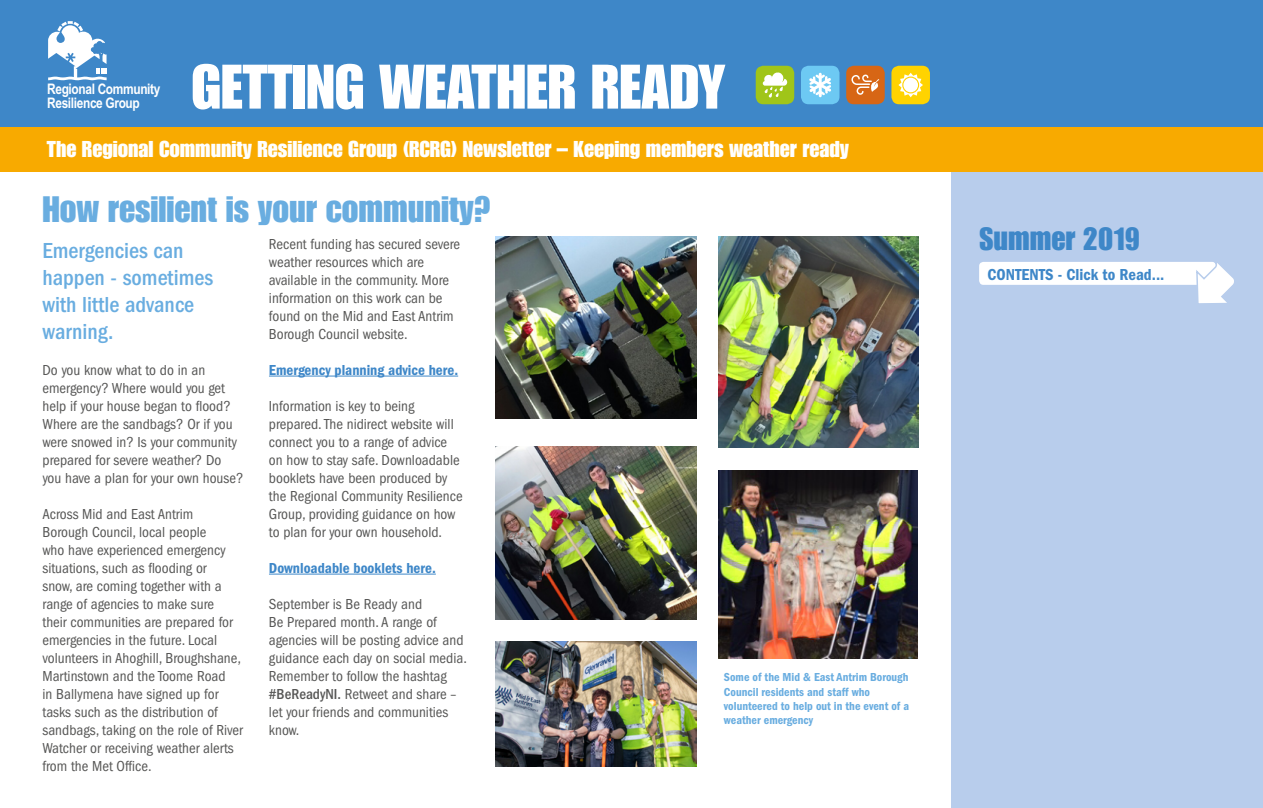
<style>
.page{position:relative;width:1263px;height:808px;background:#fff}
.page>*{position:absolute;margin:0;border:0;box-sizing:border-box;transform-origin:0 0}
.t1{font:61.5px "Impact LT Std";color:#fff}
.head_1{font:36px "Impact LT Std";color:#69ade0}
.t2{font:31.5px "Impact LT Std";color:#3e87c8}
.t3{font:22.5px "Impact LT Std";color:#fff}
.first_par{font:500 condensed 22.5px/27px "ITC Franklin Gothic Std";color:#69ade0}
.t4{font:16.5px "ITC Franklin Gothic Std Dm Cd";color:#3e87c8}
.body_1{font:condensed 15px/18px "ITC Franklin Gothic Std";color:#575756}
.body_1-2{font:15px "ITC Franklin Gothic Std Dm Cd";color:#3e87c8}
.t5{font:700 14.55px/14.1px "Arial Narrow";letter-spacing:-.025em;color:#fff}
.t6{font:12px/14.4px "ITC Franklin Gothic Std Dm Cd";color:#69ade0}
.s1{font-weight:500}
</style>
<div class="page">
<hr style="left:269px;top:376px;width:189px;height:1px;background:#3e87c8">
<hr style="left:269px;top:574px;width:167px;height:1px;background:#3e87c8">
<img style="left:719px;top:236px;width:200px;height:212px">
<img style="left:495px;top:446px;width:201px;height:174px">
<img style="left:496px;top:641px;width:200px;height:126px">
<img style="left:495px;top:236px;width:201px;height:182px">
<img style="left:719px;top:471px;width:199px;height:187px">
<div style="left:951px;top:128px;width:312px;height:680px;background:#b8cdec"></div>
<div style="left:0;top:0;width:1263px;height:172px;background:#3e87c8"></div>
<div style="left:979px;top:262px;width:237px;height:23px;background:#fff;border-radius:4px"></div>
<svg style="left:1195px;top:262px;width:39px;height:42px"></svg>
<div style="left:0;top:128px;width:1263px;height:44px;background:#f8aa00"></div>
<div style="left:891px;top:66px;width:39px;height:38px;background:#ffd300;border-radius:8px"></div>
<svg style="left:898px;top:73px;width:25px;height:24px"></svg>
<div style="left:801px;top:66px;width:38px;height:38px;background:#6dc9f3;border-radius:8px"></div>
<svg style="left:809px;top:73px;width:22px;height:24px"></svg>
<div style="left:846px;top:66px;width:39px;height:38px;background:#d76615;border-radius:8px"></div>
<svg style="left:851px;top:75px;width:28px;height:20px"></svg>
<div style="left:756px;top:66px;width:38px;height:38px;background:#a0c519;border-radius:8px"></div>
<svg style="left:763px;top:72px;width:24px;height:26px"></svg>
<svg style="left:48px;top:21px;width:59px;height:60px"></svg>
<p class="t5" style="left:47px;top:81px;width:115px">Regional Community<br>Resilience Group</p>
<h1 class="t1" style="left:191px;top:51px;width:535px">GETTING WEATHER READY</h1>
<h3 class="t3" style="left:47px;top:136px;width:803px">The Regional Community Resilience Group (RCRG) Newsletter – Keeping members weather ready</h3>
<p class="head_1" style="left:43px;top:188px;width:450px">How resilient is your community?</p>
<p class="first_par" style="left:43px;top:237px;width:172px">Emergencies can happen - sometimes with little advance warning.</p>
<p class="body_1" style="left:43px;top:361px;width:202px">Do you know what to do in an emergency? Where would you get help if your house began to flood?<br>Where are the sandbags? Or if you were snowed in? Is your community prepared for severe weather? Do you have a plan for your own house?</p>
<p class="body_1" style="left:43px;top:505px;width:202px">Across Mid and East Antrim<br>Borough Council, local people<br>who have experienced emergency situations, such as flooding or<br>snow, are coming together with a range of agencies to make sure<br>their communities are prepared for emergencies in the future. Local volunteers in Ahoghill, Broughshane,<br>Martinstown and the Toome Road<br>in Ballymena have signed up for tasks such as the distribution of sandbags, taking on the role of River<br>Watcher or receiving weather alerts from the Met Office.</p>
<p class="body_1" style="left:269px;top:235px;width:193px">Recent funding has secured severe weather resources which are available in the community. More information on this work can be found on the Mid and East Antrim<br>Borough Council website.</p>
<p class="body_1-2" style="left:269px;top:361px;width:191px">Emergency planning advice here.</p>
<p class="body_1" style="left:269px;top:397px;width:195px">Information is key to being prepared. The nidirect website will connect you to a range of advice on how to stay safe. Downloadable booklets have been produced by the Regional Community Resilience<br>Group, providing guidance on how to plan for your own household.</p>
<p class="body_1-2" style="left:269px;top:559px;width:168px">Downloadable booklets here.</p>
<p class="body_1" style="left:269px;top:595px;width:199px">September is Be Ready and<br>Be Prepared month. A range of agencies will be posting advice and guidance each day on social media.<br>Remember to follow the hashtag <span class="s1">#BeReadyNI.</span> Retweet and share – let your friends and communities know.</p>
<p class="t6" style="left:724px;top:670px;width:187px">Some of the Mid &amp; East Antrim Borough<br>Council residents and staff who volunteered to help out in the event of a weather emergency</p>
<h3 class="t2" style="left:980px;top:220px;width:162px">Summer 2019</h3>
<p class="t4" style="left:988px;top:265px;width:178px">CONTENTS - Click to Read...</p>
</div>
